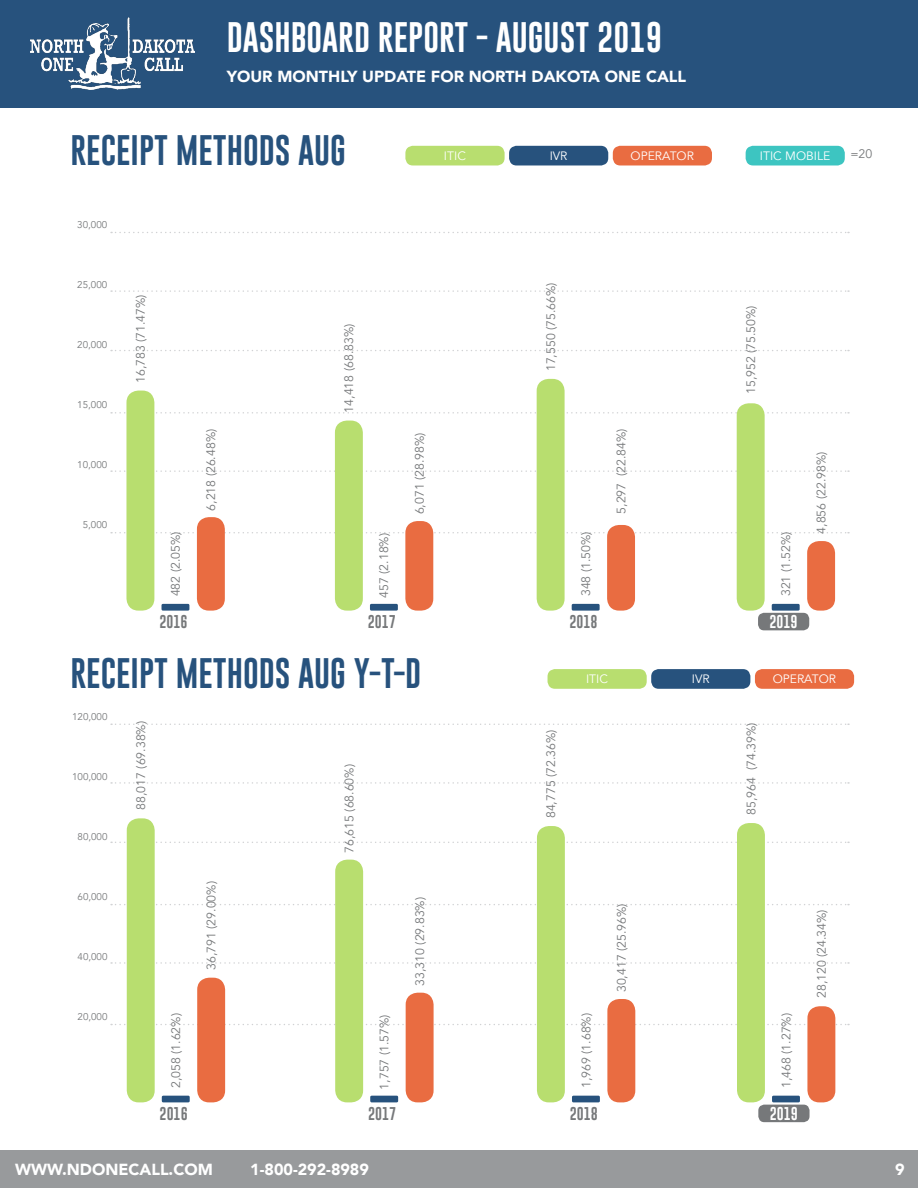
<style>
.page{position:relative;width:918px;height:1188px;background:#fff}
.page>*{position:absolute;margin:0;border:0;box-sizing:border-box;transform-origin:0 0}
.t1{font:31.2px "Gobold";color:#27527d}
.t2{font:31.2px "Gobold";color:#fff}
.t3{font:900 16.05px "Avenir";color:#fff}
.t4{font:13.5px "Gobold";color:#76787a}
.t5{font:13.5px "Gobold";color:#fff}
.t6{font:12.3px "Avenir";color:#76787a}
.t7{font:12.15px "Avenir";color:#fff}
.t8{font:9.75px "Avenir";color:#76787a}
</style>
<div class="page">
<div style="left:758px;top:613px;width:51px;height:17px;background:#76787a;border-radius:6px"></div>
<svg style="left:111px;top:232px;width:738px;height:1px"></svg>
<svg style="left:111px;top:724px;width:738px;height:1px"></svg>
<svg style="left:111px;top:290px;width:738px;height:2px"></svg>
<svg style="left:111px;top:782px;width:738px;height:2px"></svg>
<svg style="left:111px;top:350px;width:738px;height:1px"></svg>
<svg style="left:111px;top:842px;width:738px;height:1px"></svg>
<svg style="left:111px;top:412px;width:738px;height:2px"></svg>
<svg style="left:111px;top:904px;width:738px;height:1px"></svg>
<svg style="left:111px;top:470px;width:738px;height:2px"></svg>
<svg style="left:111px;top:962px;width:738px;height:2px"></svg>
<svg style="left:111px;top:532px;width:738px;height:1px"></svg>
<svg style="left:111px;top:1024px;width:738px;height:1px"></svg>
<div style="left:126px;top:391px;width:28px;height:220px;background:#b8de6f;border-radius:12px"></div>
<div style="left:335px;top:421px;width:28px;height:190px;background:#b8de6f;border-radius:12px"></div>
<div style="left:537px;top:379px;width:28px;height:232px;background:#b8de6f;border-radius:12px"></div>
<div style="left:737px;top:403px;width:28px;height:208px;background:#b8de6f;border-radius:12px"></div>
<div style="left:162px;top:604px;width:27px;height:7px;background:#27527d;border-radius:2px"></div>
<div style="left:370px;top:604px;width:28px;height:7px;background:#27527d;border-radius:2px"></div>
<div style="left:572px;top:604px;width:28px;height:7px;background:#27527d;border-radius:2px"></div>
<div style="left:772px;top:604px;width:28px;height:7px;background:#27527d;border-radius:2px"></div>
<div style="left:197px;top:517px;width:28px;height:94px;background:#e96c41;border-radius:12px"></div>
<div style="left:405px;top:521px;width:28px;height:90px;background:#e96c41;border-radius:12px"></div>
<div style="left:607px;top:525px;width:28px;height:86px;background:#e96c41;border-radius:12px"></div>
<div style="left:807px;top:541px;width:28px;height:70px;background:#e96c41;border-radius:12px"></div>
<div style="left:613px;top:146px;width:99px;height:19px;background:#e96c41;border-radius:8px"></div>
<div style="left:755px;top:669px;width:99px;height:20px;background:#e96c41;border-radius:8px"></div>
<div style="left:509px;top:146px;width:99px;height:19px;background:#27527d;border-radius:8px"></div>
<div style="left:651px;top:669px;width:99px;height:20px;background:#27527d;border-radius:8px"></div>
<div style="left:405px;top:146px;width:100px;height:19px;background:#b8de6f;border-radius:8px"></div>
<div style="left:548px;top:669px;width:99px;height:20px;background:#b8de6f;border-radius:8px"></div>
<div style="left:0;top:0;width:918px;height:107px;background:#27527d"></div>
<div style="left:0;top:1150px;width:918px;height:38px;background:#989a9c"></div>
<img style="left:30px;top:17px;width:164px;height:73px">
<div style="left:758px;top:1105px;width:52px;height:17px;background:#76787a;border-radius:6px"></div>
<div style="left:127px;top:818px;width:28px;height:284px;background:#b8de6f;border-radius:12px"></div>
<div style="left:335px;top:860px;width:28px;height:242px;background:#b8de6f;border-radius:12px"></div>
<div style="left:537px;top:826px;width:28px;height:276px;background:#b8de6f;border-radius:12px"></div>
<div style="left:737px;top:823px;width:28px;height:279px;background:#b8de6f;border-radius:12px"></div>
<div style="left:162px;top:1096px;width:28px;height:6px;background:#27527d;border-radius:2px"></div>
<div style="left:370px;top:1096px;width:28px;height:6px;background:#27527d;border-radius:2px"></div>
<div style="left:572px;top:1096px;width:28px;height:6px;background:#27527d;border-radius:2px"></div>
<div style="left:772px;top:1096px;width:28px;height:6px;background:#27527d;border-radius:2px"></div>
<div style="left:197px;top:978px;width:28px;height:124px;background:#e96c41;border-radius:12px"></div>
<div style="left:406px;top:993px;width:28px;height:109px;background:#e96c41;border-radius:12px"></div>
<div style="left:607px;top:999px;width:28px;height:103px;background:#e96c41;border-radius:12px"></div>
<div style="left:807px;top:1006px;width:28px;height:96px;background:#e96c41;border-radius:12px"></div>
<div style="left:746px;top:146px;width:99px;height:19px;background:#3dc5c1;border-radius:8px"></div>
<p class="t2" style="left:227px;top:17px;width:437px">DASHBOARD REPORT - AUGUST 2019</p>
<p class="t3" style="left:227px;top:63px;width:461px">YOUR MONTHLY UPDATE FOR NORTH DAKOTA ONE CALL</p>
<p class="t1" style="left:70px;top:130px;width:277px">RECEIPT METHODS AUG</p>
<p class="t8" style="left:77px;top:219px;width:31px">30,000</p>
<p class="t8" style="left:77px;top:279px;width:31px">25,000</p>
<p class="t8" style="left:77px;top:339px;width:31px">20,000</p>
<p class="t8" style="left:77px;top:399px;width:31px">15,000</p>
<p class="t6" style="left:133px;top:383px;width:90px;rotate:-90deg">16,783 (71.47%)</p>
<p class="t6" style="left:342px;top:412px;width:90px;rotate:-90deg">14,418 (68.83%)</p>
<p class="t7" style="left:444px;top:148px;width:23px">ITIC</p>
<p class="t7" style="left:550px;top:148px;width:19px">IVR</p>
<p class="t6" style="left:543px;top:371px;width:90px;rotate:-90deg">17,550 (75.66%)</p>
<p class="t7" style="left:631px;top:148px;width:65px">OPERATOR</p>
<p class="t7" style="left:760px;top:148px;width:72px">ITIC MOBILE</p>
<p class="t6" style="left:850px;top:147px;width:23px">=20</p>
<p class="t6" style="left:744px;top:394px;width:90px;rotate:-90deg">15,952 (75.50%)</p>
<p class="t8" style="left:77px;top:459px;width:31px">10,000</p>
<p class="t8" style="left:83px;top:519px;width:26px">5,000</p>
<p class="t6" style="left:204px;top:511px;width:83px;rotate:-90deg">6,218 (26.48%)</p>
<p class="t6" style="left:412px;top:514px;width:83px;rotate:-90deg">6,071 (28.98%)</p>
<p class="t6" style="left:614px;top:514px;width:87px;rotate:-90deg">5,297 (22.84%)</p>
<p class="t6" style="left:168px;top:596px;width:66px;rotate:-90deg">482 (2.05%)</p>
<p class="t6" style="left:377px;top:598px;width:66px;rotate:-90deg">457 (2.18%)</p>
<p class="t6" style="left:578px;top:596px;width:66px;rotate:-90deg">348 (1.50%)</p>
<p class="t6" style="left:779px;top:596px;width:66px;rotate:-90deg">321 (1.52%)</p>
<p class="t4" style="left:159px;top:613px;width:30px">2016</p>
<p class="t4" style="left:368px;top:613px;width:30px">2017</p>
<p class="t4" style="left:570px;top:613px;width:30px">2018</p>
<p class="t5" style="left:770px;top:613px;width:30px">2019</p>
<p class="t6" style="left:814px;top:534px;width:83px;rotate:-90deg">4,856 (22.98%)</p>
<p class="t1" style="left:70px;top:653px;width:352px">RECEIPT METHODS AUG Y-T-D</p>
<p class="t8" style="left:72px;top:711px;width:37px">120,000</p>
<p class="t8" style="left:72px;top:771px;width:37px">100,000</p>
<p class="t8" style="left:78px;top:831px;width:31px">80,000</p>
<p class="t6" style="left:134px;top:810px;width:90px;rotate:-90deg">88,017 (69.38%)</p>
<p class="t6" style="left:342px;top:853px;width:90px;rotate:-90deg">76,615 (68.60%)</p>
<p class="t7" style="left:586px;top:671px;width:23px">ITIC</p>
<p class="t7" style="left:692px;top:671px;width:19px">IVR</p>
<p class="t7" style="left:773px;top:671px;width:65px">OPERATOR</p>
<p class="t6" style="left:544px;top:818px;width:90px;rotate:-90deg">84,775 (72.36%)</p>
<p class="t6" style="left:744px;top:815px;width:94px;rotate:-90deg">85,964 (74.39%)</p>
<p class="t8" style="left:78px;top:891px;width:31px">60,000</p>
<p class="t8" style="left:78px;top:951px;width:31px">40,000</p>
<p class="t8" style="left:78px;top:1011px;width:31px">20,000</p>
<p class="t6" style="left:204px;top:970px;width:90px;rotate:-90deg">36,791 (29.00%)</p>
<p class="t6" style="left:412px;top:986px;width:90px;rotate:-90deg">33,310 (29.83%)</p>
<p class="t6" style="left:614px;top:992px;width:90px;rotate:-90deg">30,417 (25.96%)</p>
<p class="t6" style="left:814px;top:998px;width:90px;rotate:-90deg">28,120 (24.34%)</p>
<p class="t6" style="left:169px;top:1088px;width:76px;rotate:-90deg">2,058 (1.62%)</p>
<p class="t6" style="left:377px;top:1090px;width:76px;rotate:-90deg">1,757 (1.57%)</p>
<p class="t6" style="left:579px;top:1088px;width:76px;rotate:-90deg">1,969 (1.68%)</p>
<p class="t6" style="left:779px;top:1088px;width:76px;rotate:-90deg">1,468 (1.27%)</p>
<p class="t4" style="left:160px;top:1105px;width:30px">2016</p>
<p class="t4" style="left:368px;top:1105px;width:30px">2017</p>
<p class="t4" style="left:570px;top:1105px;width:30px">2018</p>
<p class="t5" style="left:770px;top:1105px;width:30px">2019</p>
<p class="t3" style="left:15px;top:1156px;width:199px">WWW.NDONECALL.COM</p>
<p class="t3" style="left:250px;top:1156px;width:120px">1-800-292-8989</p>
<p class="t3" style="left:895px;top:1156px;width:11px">9</p>
</div>
